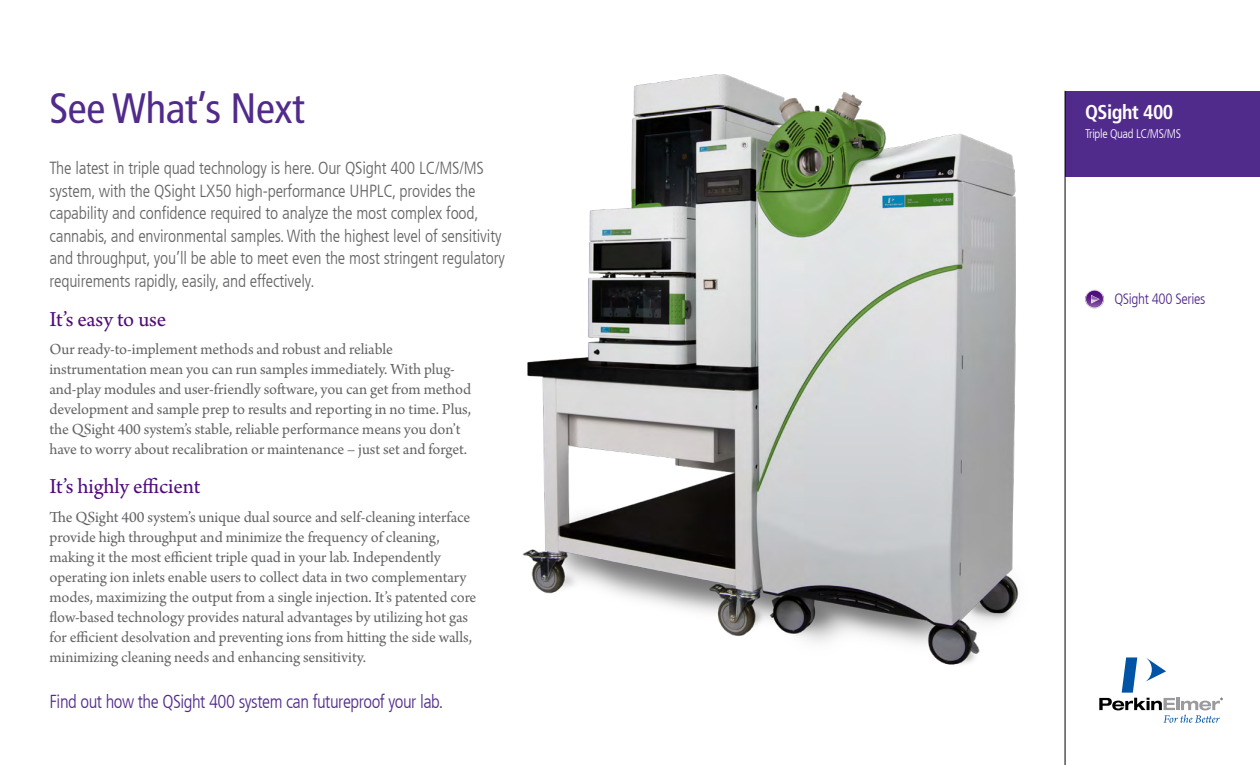
<style>
.page{position:relative;width:1260px;height:765px;background:#fff}
.page>*{position:absolute;margin:0;border:0;box-sizing:border-box;transform-origin:0 0}
.t1{font:condensed 42.5px "Frutiger LT Com";letter-spacing:-.01em;color:#512b8b}
.t2{font:22.5px "Arno Pro";letter-spacing:-.005em;color:#4f0b7b}
.t3{font:700 condensed 20px "Frutiger LT Com";letter-spacing:-.025em;color:#fff}
.t4{font:300 condensed 18.75px "Frutiger LT Com";letter-spacing:-.025em;color:#512b8b}
.t5{font:300 condensed 17.5px/22.5px "Frutiger LT Com";letter-spacing:-.01em;color:#636466}
.t6{font:16.25px/20px "Arno Pro";letter-spacing:-.005em;color:#636466}
.t7{font:300 condensed 15px "Frutiger LT Com";letter-spacing:-.025em;color:#512b8b}
.t8{font:300 condensed 12.5px "Frutiger LT Com";letter-spacing:-.025em;color:#fff}
</style>
<div class="page">
<div style="left:1065px;top:91px;width:195px;height:85px;background:#512b8b"></div>
<hr style="left:1065px;top:91px;width:1px;height:674px;background:#000">
<svg style="left:1099px;top:657px;width:123px;height:66px"></svg>
<img style="left:522px;top:74px;width:497px;height:591px">
<svg style="left:1085px;top:290px;width:19px;height:18px"></svg>
<svg style="left:1086px;top:290px;width:17px;height:18px"></svg>
<svg style="left:1086px;top:291px;width:17px;height:16px"></svg>
<svg style="left:1091px;top:295px;width:8px;height:8px"></svg>
<h1 class="t1" style="left:49px;top:83px;width:257px">See What’s Next</h1>
<p class="t5" style="left:49px;top:157px;width:457px">The latest in triple quad technology is here. Our QSight 400 LC/MS/MS system, with the QSight LX50 high-performance UHPLC, provides the capability and confidence required to analyze the most complex food, cannabis, and environmental samples. With the highest level of sensitivity and throughput, you’ll be able to meet even the most stringent regulatory requirements rapidly, easily, and effectively.</p>
<h2 class="t2" style="left:49px;top:306px;width:118px">It’s easy to use</h2>
<p class="t6" style="left:49px;top:340px;width:423px">Our ready-to-implement methods and robust and reliable instrumentation mean you can run samples immediately. With plug&shy;and-play modules and user-friendly software, you can get from method development and sample prep to results and reporting in no time. Plus, the QSight 400 system’s stable, reliable performance means you don’t have to worry about recalibration or maintenance – just set and forget.</p>
<h2 class="t2" style="left:49px;top:474px;width:152px">It’s highly efficient</h2>
<p class="t6" style="left:49px;top:508px;width:428px">The QSight 400 system’s unique dual source and self-cleaning interface provide high throughput and minimize the frequency of cleaning, making it the most efficient triple quad in your lab. Independently operating ion inlets enable users to collect data in two complementary modes, maximizing the output from a single injection. It’s patented core flow-based technology provides natural advantages by utilizing hot gas for efficient desolvation and preventing ions from hitting the side walls, minimizing cleaning needs and enhancing sensitivity.</p>
<p class="t4" style="left:49px;top:691px;width:395px">Find out how the QSight 400 system can futureproof your lab.</p>
<p class="t3" style="left:1085px;top:100px;width:90px">QSight 400</p>
<p class="t8" style="left:1085px;top:127px;width:97px">Triple Quad LC/MS/MS</p>
<p class="t7" style="left:1114px;top:290px;width:92px">QSight 400 Series</p>
</div>
